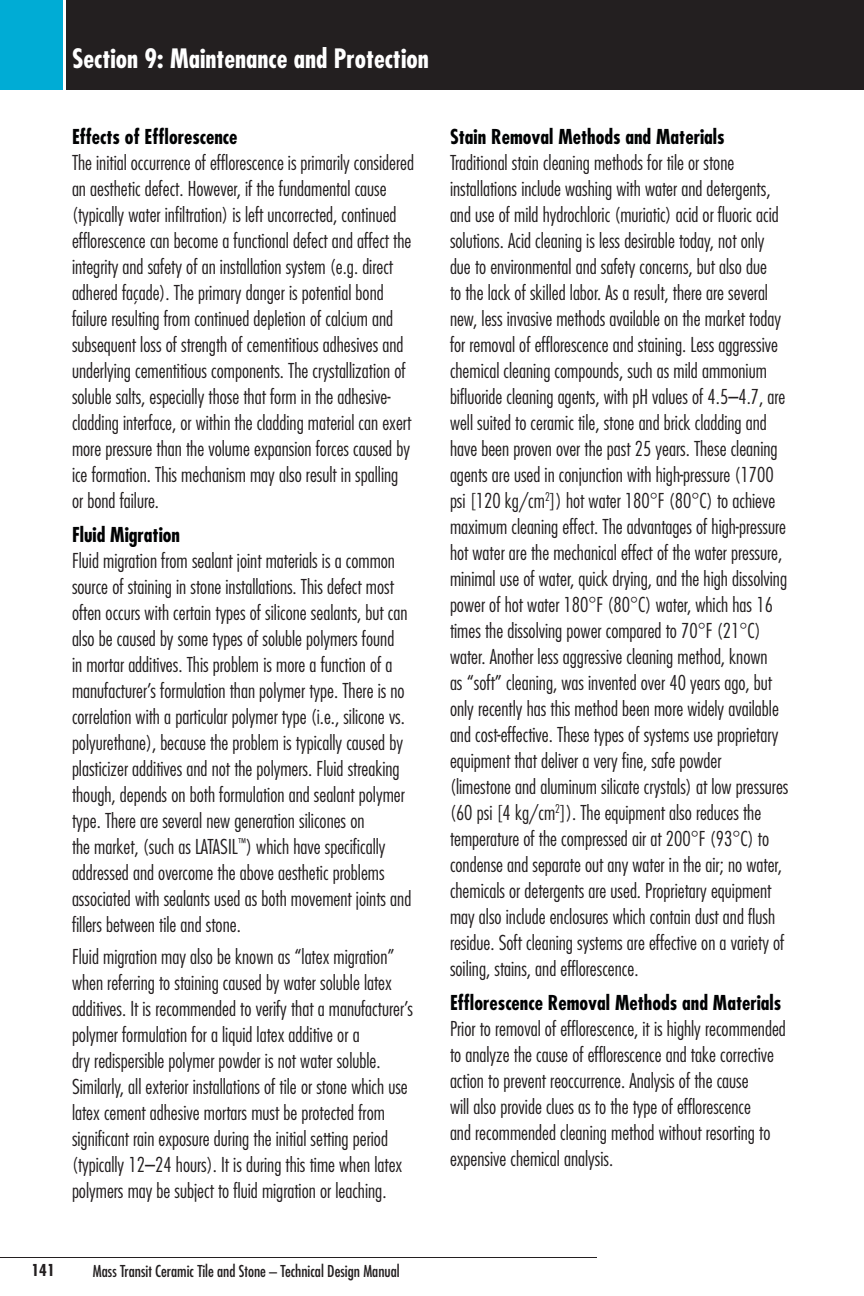
<style>
.page{position:relative;width:864px;height:1296px;background:#fff}
.page>*{position:absolute;margin:0;border:0;box-sizing:border-box;transform-origin:0 0}
.t1{font:700 condensed 26px "Futura";color:#fff}
.Text{font:300 condensed 20px/26px "Futura";color:#231f20}
.Small_Subs_-_K{font:700 condensed 20px "Futura";color:#010203}
.t2{font:condensed 16px "Futura";color:#231f20}
.t3{font:700 condensed 16px "Futura";color:#231f20}
</style>
<div class="page">
<hr style="left:0;top:1257px;width:597px;height:1px;background:#231f20">
<div style="left:67px;top:0;width:797px;height:90px;background:#231f20"></div>
<div style="left:0;top:0;width:63px;height:90px;background:#00acd5"></div>
<h1 class="t1" style="left:72px;top:42px;width:358px">Section 9: Maintenance and Protection</h1>
<p class="Small_Subs_-_K" style="left:72px;top:124px;width:167px">Effects of Efflorescence</p>
<p class="Text" style="left:72px;top:149px;width:344px">The initial occurrence of efflorescence is primarily considered an aesthetic defect. However, if the fundamental cause (typically water infiltration) is left uncorrected, continued efflorescence can become a functional defect and affect the integrity and safety of an installation system (e.g. direct adhered façade). The primary danger is potential bond failure resulting from continued depletion of calcium and subsequent loss of strength of cementitious adhesives and underlying cementitious components. The crystallization of soluble salts, especially those that form in the adhesive&shy;cladding interface, or within the cladding material can exert more pressure than the volume expansion forces caused by ice formation. This mechanism may also result in spalling or bond failure.</p>
<p class="Small_Subs_-_K" style="left:72px;top:522px;width:110px">Fluid Migration</p>
<p class="Text" style="left:72px;top:547px;width:341px">Fluid migration from sealant joint materials is a common source of staining in stone installations. This defect most often occurs with certain types of silicone sealants, but can also be caused by some types of soluble polymers found<br>in mortar additives. This problem is more a function of a manufacturer’s formulation than polymer type. There is no correlation with a particular polymer type (i.e., silicone vs. polyurethane), because the problem is typically caused by plasticizer additives and not the polymers. Fluid streaking though, depends on both formulation and sealant polymer type. There are several new generation silicones on<br>the market, (such as LATASIL<sup>™</sup>) which have specifically addressed and overcome the above aesthetic problems associated with sealants used as both movement joints and fillers between tile and stone.</p>
<p class="Text" style="left:72px;top:943px;width:343px">Fluid migration may also be known as “latex migration” when referring to staining caused by water soluble latex additives. It is recommended to verify that a manufacturer’s polymer formulation for a liquid latex additive or a<br>dry redispersible polymer powder is not water soluble.<br>Similarly, all exterior installations of tile or stone which use latex cement adhesive mortars must be protected from significant rain exposure during the initial setting period (typically 12–24 hours). It is during this time when latex polymers may be subject to fluid migration or leaching.</p>
<p class="Small_Subs_-_K" style="left:450px;top:124px;width:276px">Stain Removal Methods and Materials</p>
<p class="Text" style="left:450px;top:149px;width:340px">Traditional stain cleaning methods for tile or stone installations include washing with water and detergents, and use of mild hydrochloric (muriatic) acid or fluoric acid solutions. Acid cleaning is less desirable today, not only due to environmental and safety concerns, but also due<br>to the lack of skilled labor. As a result, there are several new, less invasive methods available on the market today for removal of efflorescence and staining. Less aggressive chemical cleaning compounds, such as mild ammonium bifluoride cleaning agents, with pH values of 4.5–4.7, are well suited to ceramic tile, stone and brick cladding and have been proven over the past 25 years. These cleaning agents are used in conjunction with high-pressure (1700 psi [120 kg/cm<sup>2</sup>]) hot water 180°F (80°C) to achieve maximum cleaning effect. The advantages of high-pressure hot water are the mechanical effect of the water pressure, minimal use of water, quick drying, and the high dissolving power of hot water 180°F (80°C) water, which has 16 times the dissolving power compared to 70°F (21°C) water. Another less aggressive cleaning method, known<br>as “soft” cleaning, was invented over 40 years ago, but only recently has this method been more widely available and cost-effective. These types of systems use proprietary equipment that deliver a very fine, safe powder<br>(limestone and aluminum silicate crystals) at low pressures (60 psi [4 kg/cm<sup>2</sup>]). The equipment also reduces the temperature of the compressed air at 200°F (93°C) to condense and separate out any water in the air; no water, chemicals or detergents are used. Proprietary equipment may also include enclosures which contain dust and flush residue. Soft cleaning systems are effective on a variety of soiling, stains, and efflorescence.</p>
<p class="Small_Subs_-_K" style="left:450px;top:990px;width:333px">Efflorescence Removal Methods and Materials</p>
<p class="Text" style="left:450px;top:1015px;width:337px">Prior to removal of efflorescence, it is highly recommended to analyze the cause of efflorescence and take corrective action to prevent reoccurrence. Analysis of the cause<br>will also provide clues as to the type of efflorescence<br>and recommended cleaning method without resorting to expensive chemical analysis.</p>
<p class="t3" style="left:31px;top:1260px;width:25px">141</p>
<p class="t2" style="left:93px;top:1261px;width:308px">Mass Transit Ceramic Tile and Stone – Technical Design Manual</p>
</div>
